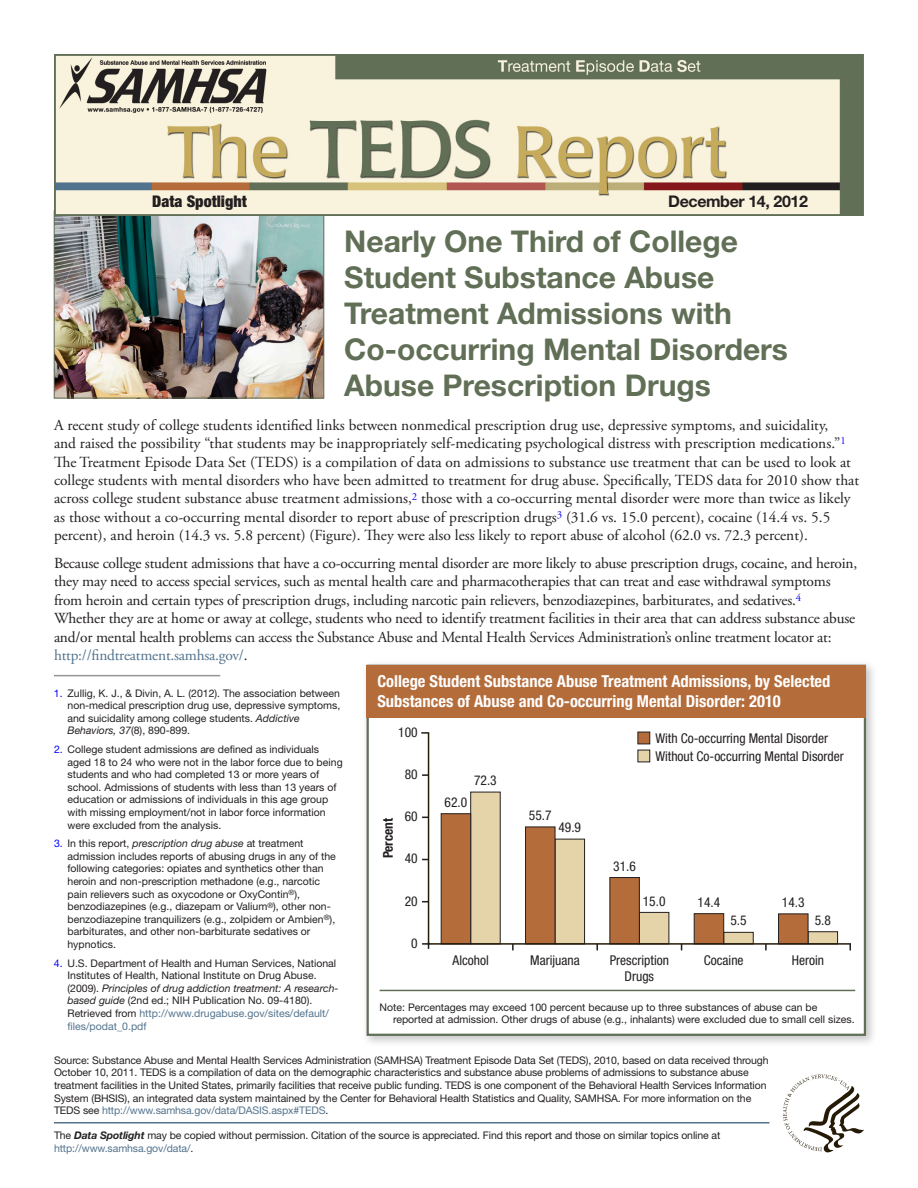
<style>
.page{position:relative;width:918px;height:1188px;background:#fff}
.page>*{position:absolute;margin:0;border:0;box-sizing:border-box;transform-origin:0 0}
.t1{font:700 30px/36px "Helvetica Neue LT Std";color:#616f56}
.t2{font:700 condensed 16.5px/19.5px "Helvetica Neue LT Std";color:#fff}
.t3{font:700 16.05px "Helvetica Neue LT Std";letter-spacing:-.025em;color:#231f20}
.t4{font:900 condensed 16.05px "Helvetica Neue LT Std";color:#231f20}
.t5{font:15.3px/18.5px "Adobe Garamond Pro";color:#231f20}
.t6{font:condensed 13.5px/16.2px "Helvetica Neue LT Std";color:#231f20;text-align:center}
.t7{font:700 condensed 13.5px "Helvetica Neue LT Std";color:#231f20}
.t8{font:10.5px/12.6px "Helvetica Neue LT Std";color:#231f20}
.s1{color:#53738d}
.s2{color:#00f}
.s3{font-style:italic}
.s4{font-weight:700;font-style:italic}
</style>
<div class="page">
<hr style="left:54px;top:675px;width:166px;height:1px;background:#939598">
<img style="left:56px;top:216px;width:266px;height:180px">
<div style="left:54px;top:211px;width:270px;height:187px;border:1px solid #616f56"></div>
<img style="left:57px;top:57px;width:804px;height:156px">
<div style="left:54px;top:54px;width:810px;height:162px;border:2px solid #616f56"></div>
<div style="left:362px;top:660px;width:515px;height:387px;background:#231f20;opacity:.25"></div>
<div style="left:367px;top:665px;width:499px;height:371px;background:#fff;border:2px solid #616f56"></div>
<div style="left:367px;top:665px;width:499px;height:53px;background:#b46c3a"></div>
<div style="left:470px;top:792px;width:31px;height:152px;background:#e5d3a9;border:1px solid #231f20"></div>
<div style="left:555px;top:839px;width:30px;height:105px;background:#e5d3a9;border:1px solid #231f20"></div>
<div style="left:639px;top:912px;width:30px;height:32px;background:#e5d3a9;border:1px solid #231f20"></div>
<div style="left:723px;top:932px;width:31px;height:12px;background:#e5d3a9;border:1px solid #231f20"></div>
<div style="left:808px;top:931px;width:30px;height:13px;background:#e5d3a9;border:1px solid #231f20"></div>
<div style="left:441px;top:813px;width:30px;height:131px;background:#b46c3a;border:1px solid #231f20"></div>
<div style="left:525px;top:827px;width:30px;height:117px;background:#b46c3a;border:1px solid #231f20"></div>
<div style="left:609px;top:877px;width:31px;height:67px;background:#b46c3a;border:1px solid #231f20"></div>
<div style="left:694px;top:913px;width:30px;height:31px;background:#b46c3a;border:1px solid #231f20"></div>
<div style="left:778px;top:913px;width:30px;height:31px;background:#b46c3a;border:1px solid #231f20"></div>
<hr style="left:429px;top:943px;width:421px;height:2px;background:#251a05">
<hr style="left:428px;top:734px;width:1px;height:210px;background:#251a05">
<svg style="left:422px;top:942px;width:7px;height:7px"></svg>
<svg style="left:422px;top:774px;width:7px;height:2px"></svg>
<svg style="left:422px;top:732px;width:7px;height:2px"></svg>
<svg style="left:512px;top:944px;width:2px;height:6px"></svg>
<svg style="left:596px;top:944px;width:2px;height:6px"></svg>
<svg style="left:765px;top:944px;width:2px;height:6px"></svg>
<div style="left:638px;top:732px;width:12px;height:12px;background:#b46c3a;border:1px solid #231f20"></div>
<div style="left:638px;top:750px;width:12px;height:12px;background:#e5d3a9;border:1px solid #231f20"></div>
<hr style="left:380px;top:990px;width:475px;height:1px;background:#616f56">
<hr style="left:54px;top:1122px;width:716px;height:2px;background:#53738d">
<svg style="left:783px;top:1074px;width:81px;height:78px"></svg>
<h3 class="t4" style="left:152px;top:192px;width:96px">Data Spotlight</h3>
<h3 class="t3" style="left:668px;top:192px;width:141px">December 14, 2012</h3>
<h1 class="t1" style="left:344px;top:223px;width:445px">Nearly One Third of College<br>Student Substance Abuse<br>Treatment Admissions with<br>Co-occurring Mental Disorders<br>Abuse Prescription Drugs</h1>
<p class="t5" style="left:54px;top:416px;width:807px">A recent study of college students identified links between nonmedical prescription drug use, depressive symptoms, and suicidality,<br>and raised the possibility “that students may be inappropriately self-medicating psychological distress with prescription medications.”<sup>1<br></sup>The Treatment Episode Data Set (TEDS) is a compilation of data on admissions to substance use treatment that can be used to look at college students with mental disorders who have been admitted to treatment for drug abuse. Specifically, TEDS data for 2010 show that across college student substance abuse treatment admissions,<sup>2</sup> those with a co-occurring mental disorder were more than twice as likely as those without a co-occurring mental disorder to report abuse of prescription drugs<sup>3</sup> (31.6 vs. 15.0 percent), cocaine (14.4 vs. 5.5 percent), and heroin (14.3 vs. 5.8 percent) (Figure). They were also less likely to report abuse of alcohol (62.0 vs. 72.3 percent).</p>
<p class="t5" style="left:54px;top:554px;width:805px">Because college student admissions that have a co-occurring mental disorder are more likely to abuse prescription drugs, cocaine, and heroin, they may need to access special services, such as mental health care and pharmacotherapies that can treat and ease withdrawal symptoms from heroin and certain types of prescription drugs, including narcotic pain relievers, benzodiazepines, barbiturates, and sedatives.<sup>4<br></sup>Whether they are at home or away at college, students who need to identify treatment facilities in their area that can address substance abuse and/or mental health problems can access the Substance Abuse and Mental Health Services Administration’s online treatment locator at: <span class="s1">http://findtreatment.samhsa.gov/</span>.</p>
<p class="t2" style="left:377px;top:671px;width:455px">College Student Substance Abuse Treatment Admissions, by Selected<br>Substances of Abuse and Co-occurring Mental Disorder: 2010</p>
<p class="t8" style="left:67px;top:686px;width:274px;text-indent:-14px"><span class="s2">1.</span> Zullig, K. J., &amp; Divin, A. L. (2012). The association between non-medical prescription drug use, depressive symptoms, and suicidality among college students. <span class="s3">Addictive Behaviors, 37</span>(8), 890-899.</p>
<p class="t8" style="left:68px;top:743px;width:277px;text-indent:-14px"><span class="s2">2.</span> College student admissions are defined as individuals aged 18 to 24 who were not in the labor force due to being students and who had completed 13 or more years of school. Admissions of students with less than 13 years of education or admissions of individuals in this age group with missing employment/not in labor force information were excluded from the analysis.</p>
<p class="t8" style="left:67px;top:837px;width:270px;text-indent:-13px"><span class="s2">3.</span> In this report, <span class="s3">prescription drug abuse</span> at treatment admission includes reports of abusing drugs in any of the following categories: opiates and synthetics other than heroin and non-prescription methadone (e.g., narcotic pain relievers such as oxycodone or OxyContin<sup>®</sup>), benzodiazepines (e.g., diazepam or Valium<sup>®</sup>), other non&shy;benzodiazepine tranquilizers (e.g., zolpidem or Ambien<sup>®</sup>), barbiturates, and other non-barbiturate sedatives or hypnotics.</p>
<p class="t8" style="left:67px;top:956px;width:273px;text-indent:-14px"><span class="s2">4.</span> U.S. Department of Health and Human Services, National Institutes of Health, National Institute on Drug Abuse. (2009). <span class="s3">Principles of drug addiction treatment: A research&shy;based guide</span> (2nd ed.; NIH Publication No. 09-4180).<br>Retrieved from <span class="s1">http://www.drugabuse.gov/sites/default/ files/podat_0.pdf</span></p>
<p class="t8" style="left:54px;top:1054px;width:716px">Source: Substance Abuse and Mental Health Services Administration (SAMHSA) Treatment Episode Data Set (TEDS), 2010, based on data received through October 10, 2011. TEDS is a compilation of data on the demographic characteristics and substance abuse problems of admissions to substance abuse treatment facilities in the United States, primarily facilities that receive public funding. TEDS is one component of the Behavioral Health Services Information System (BHSIS), an integrated data system maintained by the Center for Behavioral Health Statistics and Quality, SAMHSA. For more information on the TEDS see <span class="s1">http://www.samhsa.gov/data/DASIS.aspx#TEDS</span>.</p>
<p class="t8" style="left:54px;top:1129px;width:668px">The <span class="s4">Data Spotlight</span> may be copied without permission. Citation of the source is appreciated. Find this report and those on similar topics online at <span class="s1">http://www.samhsa.gov/data/</span>.</p>
<p class="t6" style="left:398px;top:724px;width:21px">100</p>
<p class="t6" style="left:655px;top:730px;width:174px">With Co-occurring Mental Disorder</p>
<p class="t6" style="left:655px;top:748px;width:190px">Without Co-occurring Mental Disorder</p>
<p class="t6" style="left:405px;top:766px;width:14px">80</p>
<p class="t6" style="left:405px;top:808px;width:14px">60</p>
<p class="t6" style="left:474px;top:772px;width:24px">72.3</p>
<p class="t6" style="left:445px;top:794px;width:24px">62.0</p>
<p class="t6" style="left:529px;top:807px;width:24px">55.7</p>
<p class="t7" style="left:380px;top:858px;width:42px;rotate:-90deg">Percent</p>
<p class="t6" style="left:558px;top:819px;width:24px">49.9</p>
<p class="t6" style="left:405px;top:850px;width:14px">40</p>
<p class="t6" style="left:613px;top:858px;width:24px">31.6</p>
<p class="t6" style="left:643px;top:893px;width:24px">15.0</p>
<p class="t6" style="left:698px;top:894px;width:24px">14.4</p>
<p class="t6" style="left:405px;top:893px;width:14px">20</p>
<p class="t6" style="left:782px;top:894px;width:24px">14.3</p>
<p class="t6" style="left:815px;top:912px;width:18px">5.8</p>
<p class="t6" style="left:730px;top:913px;width:18px">5.5</p>
<p class="t6" style="left:411px;top:935px;width:8px">0</p>
<p class="t6" style="left:610px;top:952px;width:61px">Prescription<br>Drugs</p>
<p class="t6" style="left:704px;top:952px;width:41px">Cocaine</p>
<p class="t6" style="left:792px;top:952px;width:34px">Heroin</p>
<p class="t6" style="left:530px;top:952px;width:51px">Marijuana</p>
<p class="t6" style="left:453px;top:952px;width:38px">Alcohol</p>
<p class="t8" style="left:393px;top:1001px;width:463px;text-indent:-14px">Note: Percentages may exceed 100 percent because up to three substances of abuse can be reported at admission. Other drugs of abuse (e.g., inhalants) were excluded due to small cell sizes.</p>
</div>
